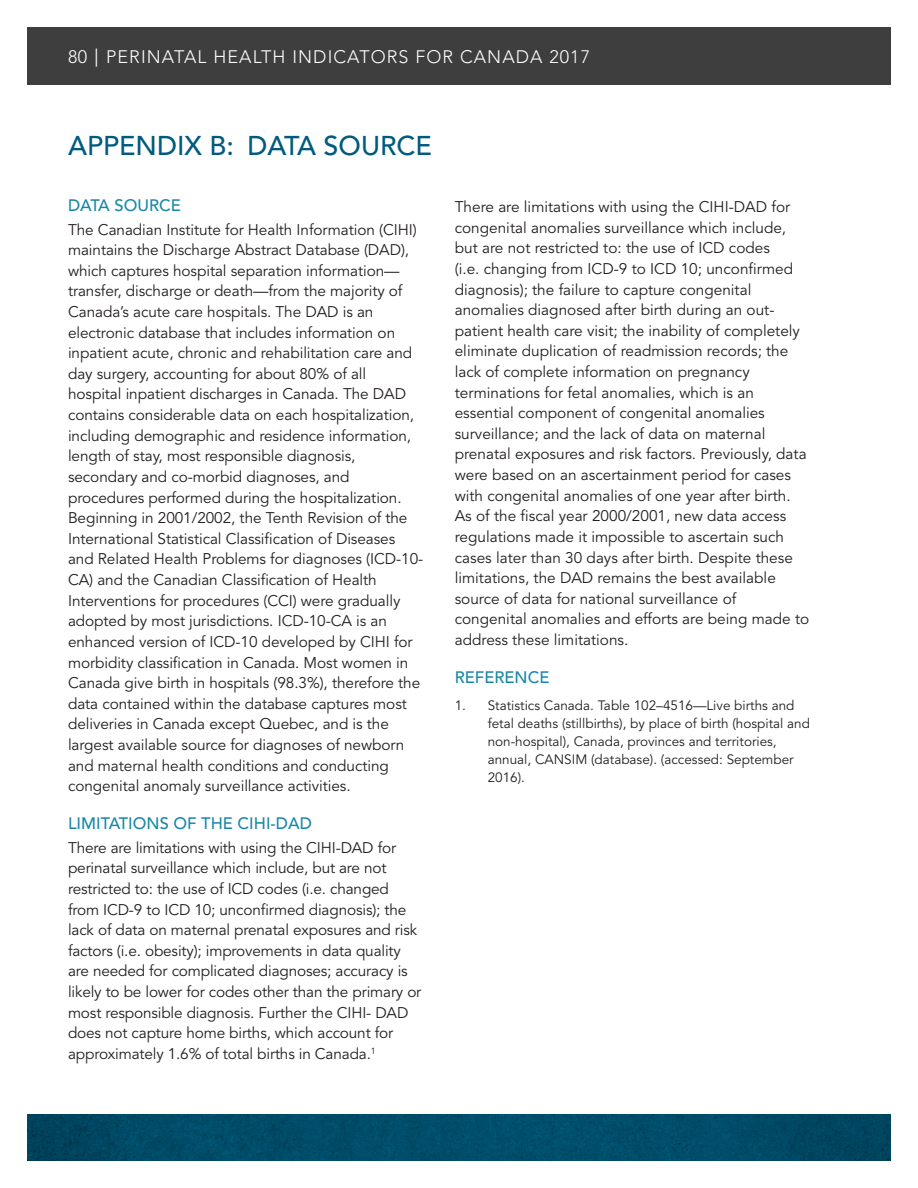
<style>
.page{position:relative;width:918px;height:1188px;background:#fff}
.page>*{position:absolute;margin:0;border:0;box-sizing:border-box;transform-origin:0 0}
.t1{font:500 27px "Avenir LT Std";color:#005b7f}
.t2{font:300 18px "Avenir LT Std";letter-spacing:.06em;color:#fff}
.t3{font:500 16.5px "Avenir LT Std";color:#1987a8}
.t4{font:15.3px/20.5px "Avenir LT Std";letter-spacing:-.005em;color:#231f20}
.t5{font:13.5px/18px "Avenir LT Std";color:#231f20}
</style>
<div class="page">
<svg style="left:27px;top:1115px;width:864px;height:46px;background:#004a66"></svg>
<div style="left:27px;top:27px;width:113px;height:57px;background:#3e3e3f"></div>
<div style="left:68px;top:27px;width:823px;height:57px;background:#3e3e3f"></div>
<p class="t2" style="left:68px;top:46px;width:524px">80 PERINATAL HEALTH INDICATORS FOR CANADA 2017</p>
<h1 class="t1" style="left:68px;top:130px;width:366px">APPENDIX B: DATA SOURCE</h1>
<p class="t3" style="left:68px;top:196px;width:114px">DATA SOURCE</p>
<p class="t4" style="left:68px;top:219px;width:357px">The Canadian Institute for Health Information (CIHI) maintains the Discharge Abstract Database (DAD), which captures hospital separation information— transfer, discharge or death—from the majority of Canada’s acute care hospitals. The DAD is an electronic database that includes information on inpatient acute, chronic and rehabilitation care and day surgery, accounting for about 80% of all hospital inpatient discharges in Canada. The DAD contains considerable data on each hospitalization, including demographic and residence information, length of stay, most responsible diagnosis, secondary and co-morbid diagnoses, and procedures performed during the hospitalization.<br>Beginning in 2001/2002, the Tenth Revision of the International Statistical Classification of Diseases and Related Health Problems for diagnoses (ICD-10- CA) and the Canadian Classification of Health Interventions for procedures (CCI) were gradually adopted by most jurisdictions. ICD-10-CA is an enhanced version of ICD-10 developed by CIHI for morbidity classification in Canada. Most women in Canada give birth in hospitals (98.3%), therefore the data contained within the database captures most deliveries in Canada except Quebec, and is the largest available source for diagnoses of newborn and maternal health conditions and conducting congenital anomaly surveillance activities.</p>
<p class="t3" style="left:68px;top:814px;width:245px">LIMITATIONS OF THE CIHI-DAD</p>
<p class="t4" style="left:68px;top:838px;width:355px">There are limitations with using the CIHI-DAD for perinatal surveillance which include, but are not restricted to: the use of ICD codes (i.e. changed from ICD-9 to ICD 10; unconfirmed diagnosis); the lack of data on maternal prenatal exposures and risk factors (i.e. obesity); improvements in data quality are needed for complicated diagnoses; accuracy is likely to be lower for codes other than the primary or most responsible diagnosis. Further the CIHI- DAD does not capture home births, which account for approximately 1.6% of total births in Canada.<sup>1</sup></p>
<p class="t4" style="left:455px;top:197px;width:356px">There are limitations with using the CIHI-DAD for congenital anomalies surveillance which include, but are not restricted to: the use of ICD codes<br>(i.e. changing from ICD-9 to ICD 10; unconfirmed diagnosis); the failure to capture congenital anomalies diagnosed after birth during an out&shy;patient health care visit; the inability of completely eliminate duplication of readmission records; the lack of complete information on pregnancy terminations for fetal anomalies, which is an essential component of congenital anomalies surveillance; and the lack of data on maternal prenatal exposures and risk factors. Previously, data were based on an ascertainment period for cases with congenital anomalies of one year after birth.<br>As of the fiscal year 2000/2001, new data access regulations made it impossible to ascertain such cases later than 30 days after birth. Despite these limitations, the DAD remains the best available source of data for national surveillance of congenital anomalies and efforts are being made to address these limitations.</p>
<p class="t3" style="left:455px;top:668px;width:96px">REFERENCE</p>
<p class="t5" style="left:488px;top:697px;width:324px;text-indent:-33px">1. Statistics Canada. Table 102–4516—Live births and fetal deaths (stillbirths), by place of birth (hospital and non-hospital), Canada, provinces and territories, annual, CANSIM (database). (accessed: September 2016).</p>
</div>
